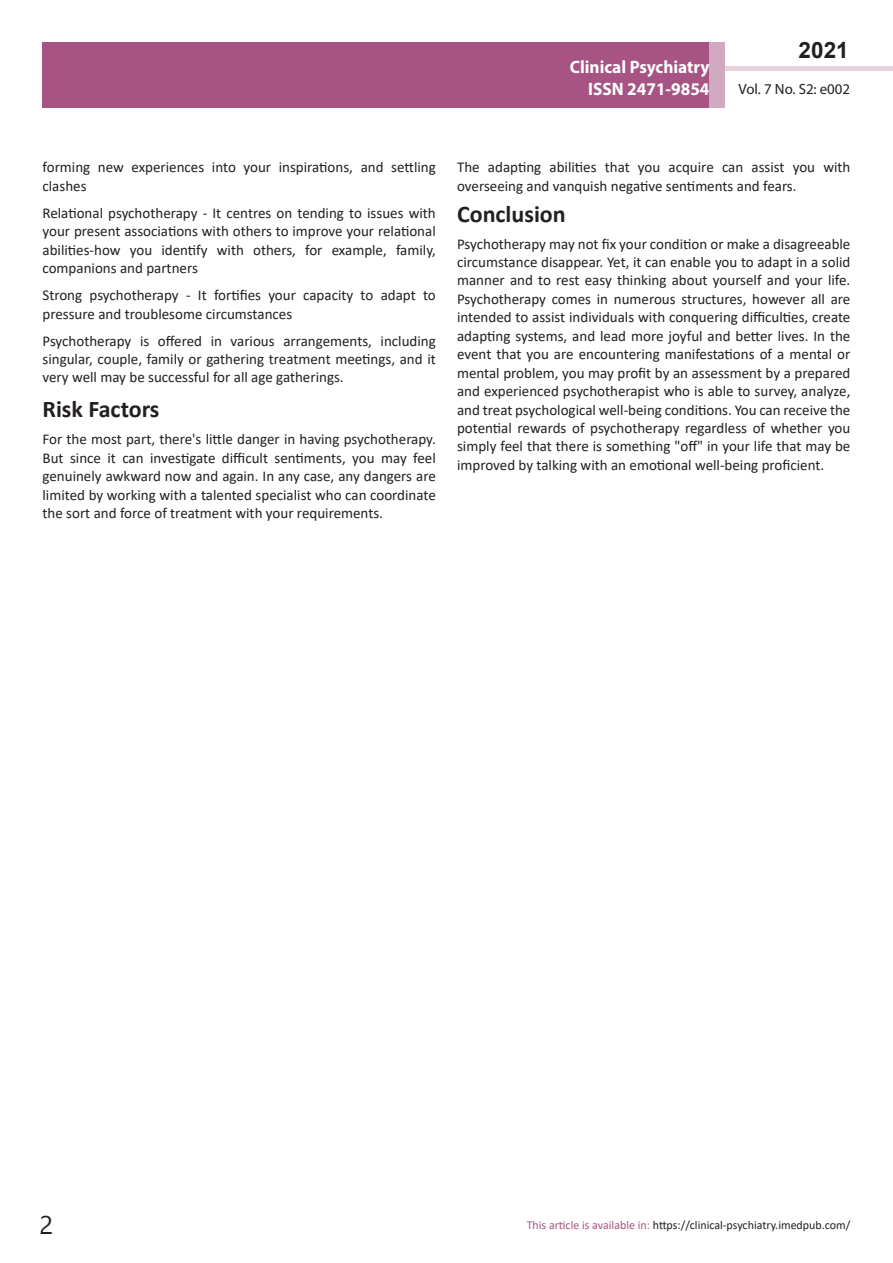
<style>
.page{position:relative;width:893px;height:1263px;background:#fff}
.page>*{position:absolute;margin:0;border:0;box-sizing:border-box;transform-origin:0 0}
.t1{font:25.5px "Nirmala UI";color:#231f20}
.side-heading{font:700 24px "Calibri";color:#231f20}
.t2{font:700 22.5px "Arial";color:#231f20}
.t3{font:700 18px/21.6px "Myriad Pro";color:#fff;text-align:right;scale:.96 1}
.t4{font:15px/18.5px "Calibri";color:#231f20;text-align:justify}
.t5{font:14.85px "Myriad Pro";color:#231f20}
.t6{font:12px "Calibri";color:#231f20}
.s1{color:#a75484}
</style>
<div class="page">
<div style="left:722px;top:66px;width:171px;height:5px;background:#e7d2de"></div>
<div style="left:43px;top:42px;width:682px;height:66px;background:#a75484"></div>
<div style="left:710px;top:42px;width:15px;height:66px;background:#d1a9c1"></div>
<p class="t3" style="left:570px;top:56px;width:147px">Clinical Psychiatry<br>ISSN 2471-9854</p>
<h3 class="t2" style="left:799px;top:35px;width:52px">2021</h3>
<p class="t5" style="left:739px;top:80px;width:113px">Vol. 7 No. S2: e002</p>
<p class="t4" style="left:43px;top:158px;width:395px">forming new experiences into your inspirations, and settling clashes</p>
<p class="t4" style="left:43px;top:203px;width:395px">Relational psychotherapy - It centres on tending to issues with your present associations with others to improve your relational abilities-how you identify with others, for example, family, companions and partners</p>
<p class="t4" style="left:43px;top:286px;width:395px">Strong psychotherapy - It fortifies your capacity to adapt to pressure and troublesome circumstances</p>
<p class="t4" style="left:43px;top:331px;width:395px">Psychotherapy is offered in various arrangements, including singular, couple, family or gathering treatment meetings, and it very well may be successful for all age gatherings.</p>
<p class="side-heading" style="left:43px;top:392px;width:118px">Risk Factors</p>
<p class="t4" style="left:43px;top:430px;width:395px">For the most part, there's little danger in having psychotherapy.<br>But since it can investigate difficult sentiments, you may feel genuinely awkward now and again. In any case, any dangers are limited by working with a talented specialist who can coordinate the sort and force of treatment with your requirements.</p>
<p class="t4" style="left:457px;top:158px;width:395px">The adapting abilities that you acquire can assist you with overseeing and vanquish negative sentiments and fears.</p>
<p class="side-heading" style="left:457px;top:197px;width:110px">Conclusion</p>
<p class="t4" style="left:457px;top:234px;width:395px">Psychotherapy may not fix your condition or make a disagreeable circumstance disappear. Yet, it can enable you to adapt in a solid manner and to rest easy thinking about yourself and your life.<br>Psychotherapy comes in numerous structures, however all are intended to assist individuals with conquering difficulties, create adapting systems, and lead more joyful and better lives. In the event that you are encountering manifestations of a mental or mental problem, you may profit by an assessment by a prepared and experienced psychotherapist who is able to survey, analyze, and treat psychological well-being conditions. You can receive the potential rewards of psychotherapy regardless of whether you simply feel that there is something "off" in your life that may be improved by talking with an emotional well-being proficient.</p>
<h1 class="t1" style="left:40px;top:1204px;width:15px">2</h1>
<p class="t6" style="left:527px;top:1217px;width:325px"><span class="s1">This article is available in:</span> https://clinical-psychiatry.imedpub.com/</p>
</div>
